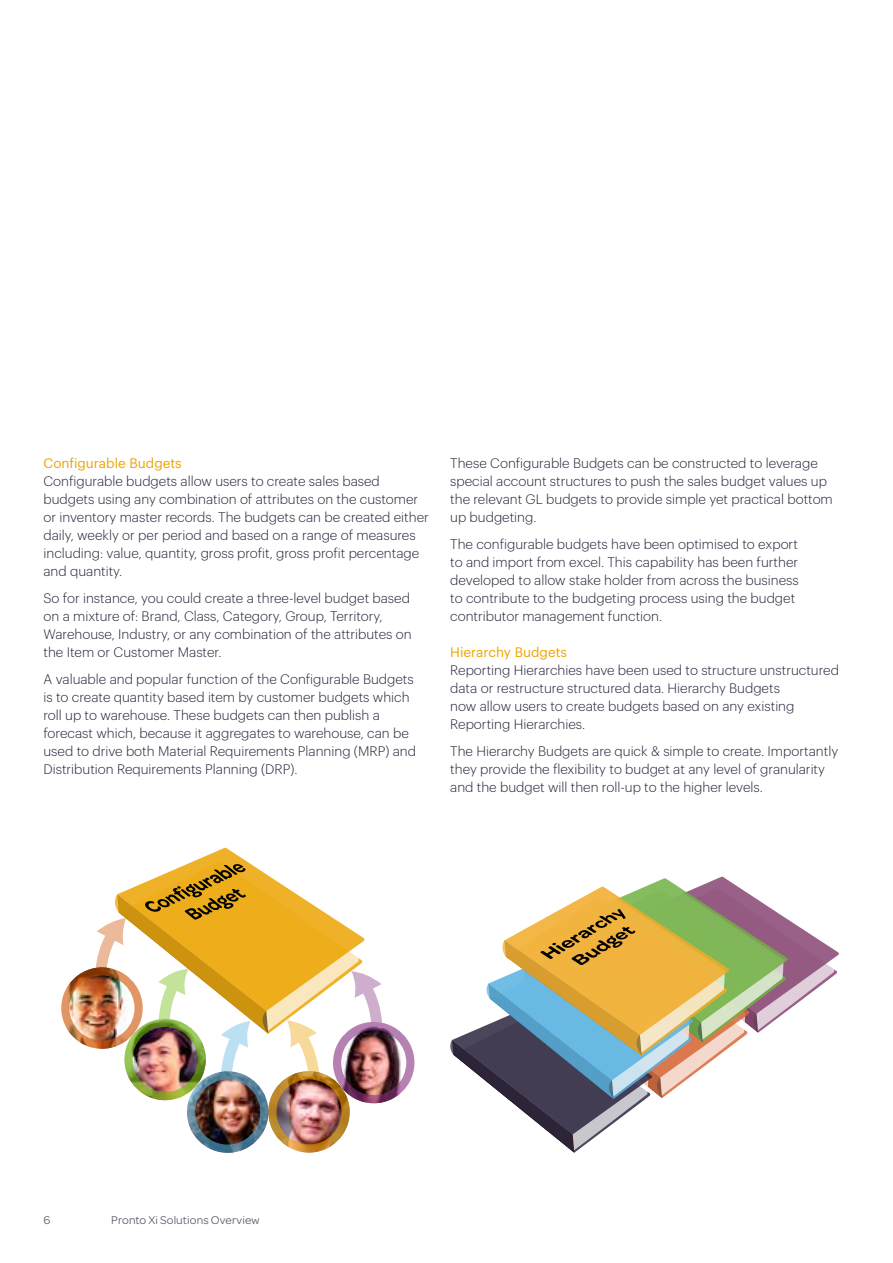
<style>
.page{position:relative;width:893px;height:1263px;background:#fff}
.page>*{position:absolute;margin:0;border:0;box-sizing:border-box;transform-origin:0 0}
.t1{font:300 13.5px/18px "Graphik";color:#262139}
.t2{font:13.5px "Graphik";color:#eda400}
.t3{font:12px "Omnes";letter-spacing:.01em;color:#62586c}
</style>
<div class="page">
<img style="left:61px;top:848px;width:353px;height:305px">
<svg style="left:450px;top:877px;width:389px;height:276px"></svg>
<p class="t2" style="left:44px;top:453px;width:140px">Configurable Budgets</p>
<p class="t1" style="left:44px;top:471px;width:387px">Configurable budgets allow users to create sales based budgets using any combination of attributes on the customer or inventory master records. The budgets can be created either daily, weekly or per period and based on a range of measures including: value, quantity, gross profit, gross profit percentage and quantity.</p>
<p class="t1" style="left:44px;top:588px;width:370px">So for instance, you could create a three-level budget based on a mixture of: Brand, Class, Category, Group, Territory, Warehouse, Industry, or any combination of the attributes on the Item or Customer Master.</p>
<p class="t1" style="left:44px;top:669px;width:374px">A valuable and popular function of the Configurable Budgets is to create quantity based item by customer budgets which roll up to warehouse. These budgets can then publish a forecast which, because it aggregates to warehouse, can be used to drive both Material Requirements Planning (MRP) and Distribution Requirements Planning (DRP).</p>
<p class="t1" style="left:450px;top:453px;width:384px">These Configurable Budgets can be constructed to leverage special account structures to push the sales budget values up the relevant GL budgets to provide simple yet practical bottom up budgeting.</p>
<p class="t1" style="left:450px;top:534px;width:350px">The configurable budgets have been optimised to export to and import from excel. This capability has been further developed to allow stake holder from across the business to contribute to the budgeting process using the budget contributor management function.</p>
<p class="t2" style="left:450px;top:642px;width:118px">Hierarchy Budgets</p>
<p class="t1" style="left:450px;top:660px;width:390px">Reporting Hierarchies have been used to structure unstructured data or restructure structured data. Hierarchy Budgets<br>now allow users to create budgets based on any existing Reporting Hierarchies.</p>
<p class="t1" style="left:450px;top:741px;width:389px">The Hierarchy Budgets are quick &amp; simple to create. Importantly they provide the flexibility to budget at any level of granularity and the budget will then roll-up to the higher levels.</p>
<p class="t3" style="left:44px;top:1212px;width:8px">6</p>
<p class="t3" style="left:111px;top:1212px;width:150px">Pronto Xi Solutions Overview</p>
</div>
